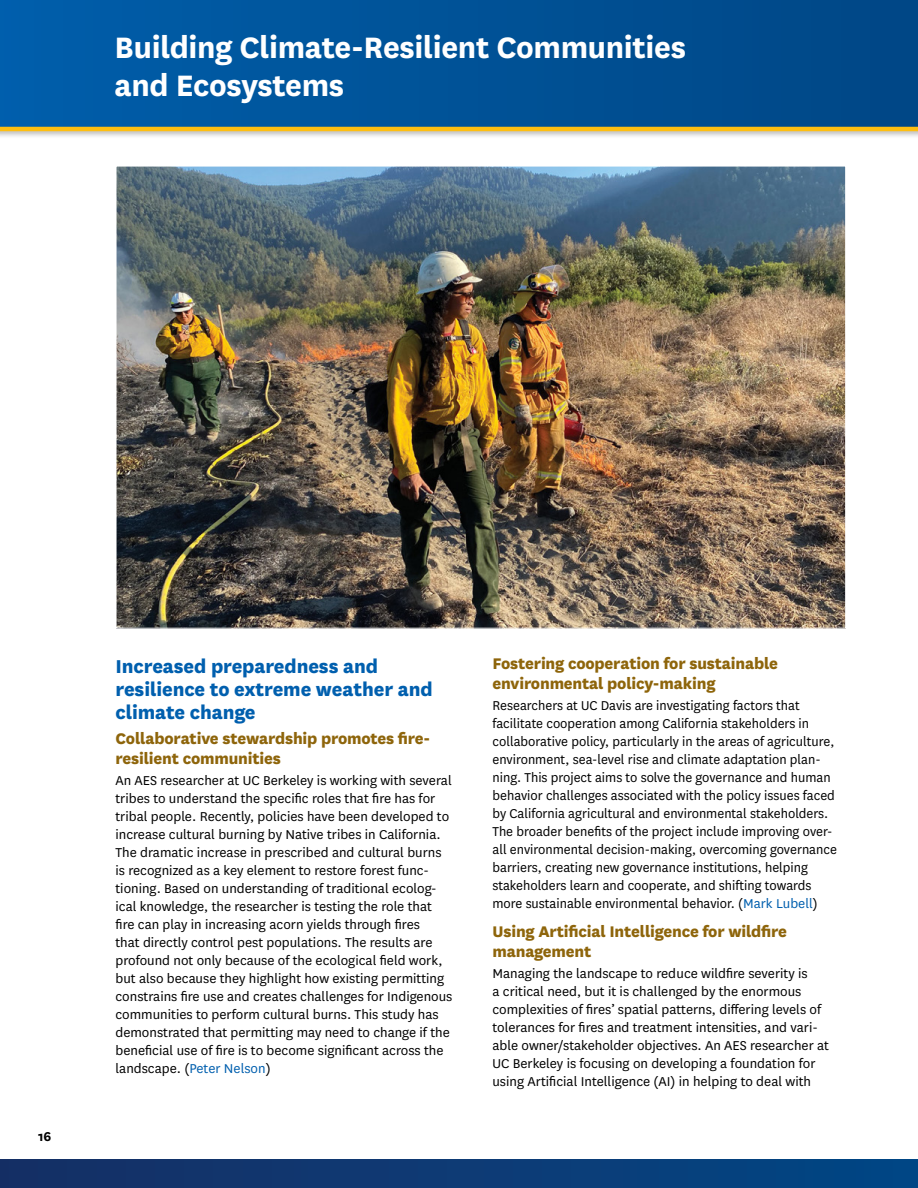
<style>
.page{position:relative;width:918px;height:1188px;background:#fff}
.page>*{position:absolute;margin:0;border:0;box-sizing:border-box;transform-origin:0 0}
.t1{font:700 34.5px/38.2px "National";letter-spacing:-.01em;color:#fff}
.t2{font:800 21.75px/23.2px "National";letter-spacing:-.005em;color:#005fae}
.t3{font:800 18px/20.2px "National";letter-spacing:-.01em;color:#8e650b}
.t4{font:15px/18px "National";color:#000}
.t5{font:700 15px "National";color:#000}
.s1{color:#005fae}
</style>
<div class="page">
<div style="left:0;top:0;width:918px;height:128px;background:linear-gradient(to right,#005eaa,#004785)"></div>
<div style="left:0;top:1159px;width:918px;height:29px;background:#000;opacity:.2"></div>
<div style="left:0;top:1160px;width:918px;height:28px;background:linear-gradient(to right,#172f64,#014685)"></div>
<div style="left:0;top:126px;width:918px;height:13px;background:#000;opacity:.2"></div>
<hr style="left:0;top:127px;width:918px;height:4px;background:#febe10">
<img style="left:118px;top:168px;width:726px;height:459px">
<h2 class="t1" style="left:114px;top:26px;width:573px">Building Climate-Resilient Communities and Ecosystems</h2>
<p class="t5" style="left:38px;top:1126px;width:15px">16</p>
<h3 class="t2" style="left:116px;top:653px;width:319px">Increased preparedness and resilience to extreme weather and climate change</h3>
<h4 class="t3" style="left:116px;top:727px;width:316px">Collaborative stewardship promotes fire&shy;resilient communities</h4>
<p class="t4" style="left:116px;top:771px;width:338px">An AES researcher at UC Berkeley is working with several tribes to understand the specific roles that fire has for tribal people. Recently, policies have been developed to increase cultural burning by Native tribes in California.<br>The dramatic increase in prescribed and cultural burns is recognized as a key element to restore forest func&shy;tioning. Based on understanding of traditional ecolog&shy;ical knowledge, the researcher is testing the role that fire can play in increasing acorn yields through fires<br>that directly control pest populations. The results are profound not only because of the ecological field work, but also because they highlight how existing permitting constrains fire use and creates challenges for Indigenous communities to perform cultural burns. This study has demonstrated that permitting may need to change if the beneficial use of fire is to become significant across the landscape. (<span class="s1">Peter Nelson</span>)</p>
<h4 class="t3" style="left:492px;top:652px;width:287px">Fostering cooperation for sustainable environmental policy-making</h4>
<p class="t4" style="left:492px;top:696px;width:346px">Researchers at UC Davis are investigating factors that facilitate cooperation among California stakeholders in collaborative policy, particularly in the areas of agriculture, environment, sea-level rise and climate adaptation plan&shy;ning. This project aims to solve the governance and human behavior challenges associated with the policy issues faced by California agricultural and environmental stakeholders.<br>The broader benefits of the project include improving over&shy;all environmental decision-making, overcoming governance barriers, creating new governance institutions, helping stakeholders learn and cooperate, and shifting towards more sustainable environmental behavior. (<span class="s1">Mark Lubell</span>)</p>
<h4 class="t3" style="left:492px;top:920px;width:296px">Using Artificial Intelligence for wildfire management</h4>
<p class="t4" style="left:492px;top:964px;width:338px">Managing the landscape to reduce wildfire severity is<br>a critical need, but it is challenged by the enormous complexities of fires’ spatial patterns, differing levels of tolerances for fires and treatment intensities, and vari&shy;able owner/stakeholder objectives. An AES researcher at UC Berkeley is focusing on developing a foundation for using Artificial Intelligence (AI) in helping to deal with</p>
</div>
